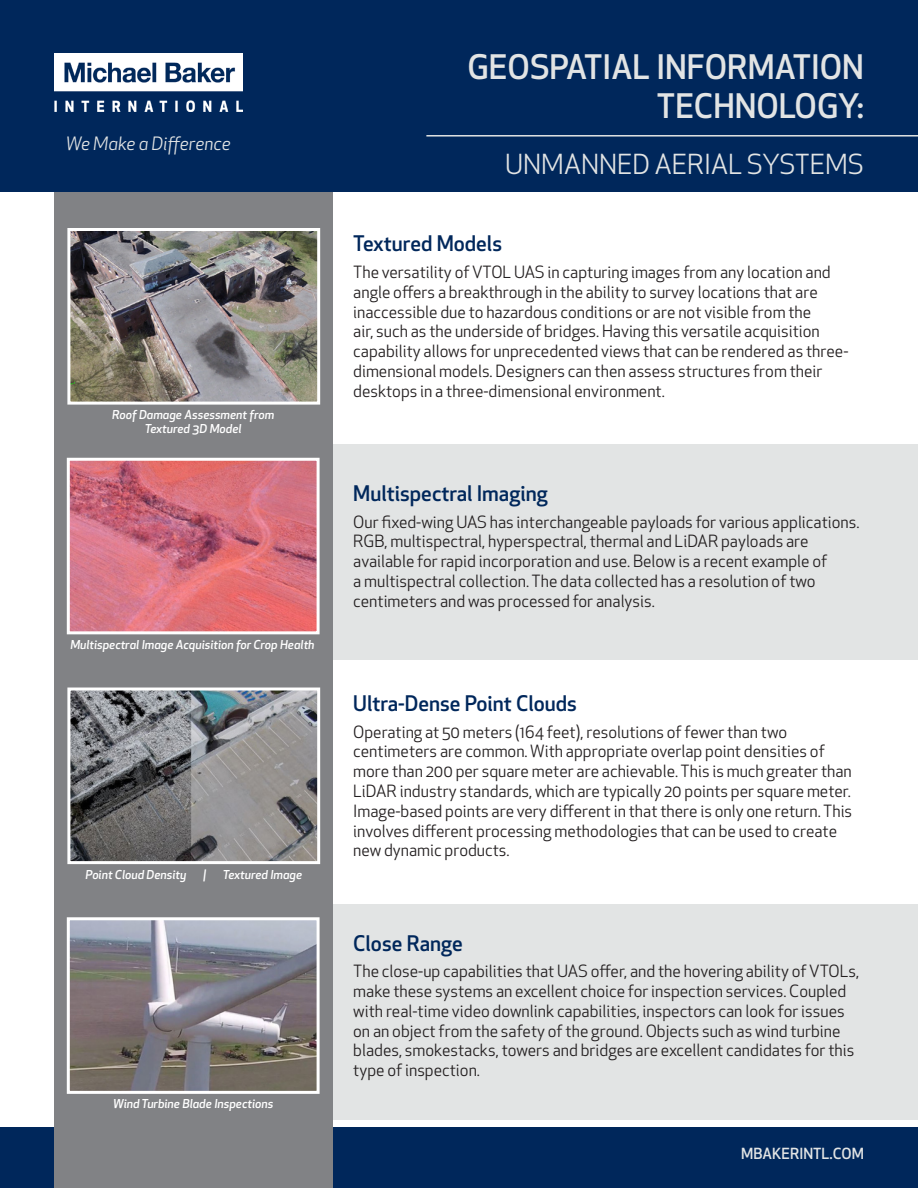
<style>
.page{position:relative;width:918px;height:1188px;background:#fff}
.page>*{position:absolute;margin:0;border:0;box-sizing:border-box;transform-origin:0 0}
.t1{font:500 33px/39.6px "Apex New";color:#e2e4e4;text-align:right}
.t2{font:27px "Apex New";color:#e2e4e4}
.t3{font:500 21px "Apex New";color:#00275b}
.t4{font:italic 18px "Apex New";color:#e2e4e4}
.t5{font:16.5px/19.8px "Apex New";color:#231f20}
.t6{font:500 15px "Apex New";color:#e2e4e4}
.t7{font:italic 500 12px/14.4px "Apex New";color:#fff;text-align:center}
</style>
<div class="page">
<div style="left:0;top:0;width:918px;height:192px;background:#00275b"></div>
<img style="left:54px;top:54px;width:189px;height:57px">
<hr style="left:426px;top:135px;width:492px;height:2px;background:#e2e4e4">
<div style="left:0;top:1127px;width:918px;height:61px;background:#00275b"></div>
<div style="left:180px;top:444px;width:738px;height:216px;background:#e2e4e4"></div>
<div style="left:159px;top:904px;width:759px;height:216px;background:#e2e4e4"></div>
<div style="left:54px;top:192px;width:279px;height:996px;background:#818285"></div>
<img style="left:71px;top:232px;width:245px;height:169px">
<div style="left:67px;top:228px;width:253px;height:177px;border:3px solid #fff"></div>
<img style="left:71px;top:462px;width:245px;height:168px">
<div style="left:67px;top:458px;width:253px;height:176px;border:3px solid #fff"></div>
<img style="left:71px;top:692px;width:245px;height:168px">
<div style="left:67px;top:688px;width:253px;height:176px;border:3px solid #fff"></div>
<img style="left:71px;top:921px;width:245px;height:169px">
<div style="left:67px;top:917px;width:253px;height:177px;border:3px solid #fff"></div>
<p class="t4" style="left:66px;top:132px;width:167px">We Make a Difference</p>
<p class="t7" style="left:112px;top:407px;width:164px">Roof Damage Assessment from<br>Textured 3D Model</p>
<p class="t7" style="left:70px;top:638px;width:246px">Multispectral Image Acquisition for Crop Health</p>
<p class="t7" style="left:86px;top:867px;width:102px">Point Cloud Density</p>
<p class="t7" style="left:203px;top:867px;width:5px">|</p>
<p class="t7" style="left:223px;top:867px;width:81px">Textured Image</p>
<p class="t7" style="left:113px;top:1096px;width:162px">Wind Turbine Blade Inspections</p>
<h1 class="t1" style="left:467px;top:46px;width:398px">GEOSPATIAL INFORMATION<br>TECHNOLOGY:</h1>
<h2 class="t2" style="left:505px;top:147px;width:360px">UNMANNED AERIAL SYSTEMS</h2>
<p class="t3" style="left:353px;top:230px;width:150px">Textured Models</p>
<p class="t5" style="left:353px;top:262px;width:497px">The versatility of VTOL UAS in capturing images from any location and angle offers a breakthrough in the ability to survey locations that are inaccessible due to hazardous conditions or are not visible from the<br>air, such as the underside of bridges. Having this versatile acquisition capability allows for unprecedented views that can be rendered as three&shy;dimensional models. Designers can then assess structures from their desktops in a three-dimensional environment.</p>
<p class="t3" style="left:353px;top:479px;width:196px">Multispectral Imaging</p>
<p class="t5" style="left:353px;top:512px;width:508px">Our fixed-wing UAS has interchangeable payloads for various applications.<br>RGB, multispectral, hyperspectral, thermal and LiDAR payloads are available for rapid incorporation and use. Below is a recent example of<br>a multispectral collection. The data collected has a resolution of two centimeters and was processed for analysis.</p>
<p class="t3" style="left:353px;top:689px;width:225px">Ultra-Dense Point Clouds</p>
<p class="t5" style="left:353px;top:722px;width:501px">Operating at 50 meters (164 feet), resolutions of fewer than two centimeters are common. With appropriate overlap point densities of more than 200 per square meter are achievable. This is much greater than LiDAR industry standards, which are typically 20 points per square meter.<br>Image-based points are very different in that there is only one return. This involves different processing methodologies that can be used to create new dynamic products.</p>
<p class="t3" style="left:353px;top:929px;width:111px">Close Range</p>
<p class="t5" style="left:353px;top:961px;width:507px">The close-up capabilities that UAS offer, and the hovering ability of VTOLs, make these systems an excellent choice for inspection services. Coupled with real-time video downlink capabilities, inspectors can look for issues on an object from the safety of the ground. Objects such as wind turbine blades, smokestacks, towers and bridges are excellent candidates for this type of inspection.</p>
<p class="t6" style="left:741px;top:1143px;width:124px">MBAKERINTL.COM</p>
</div>
